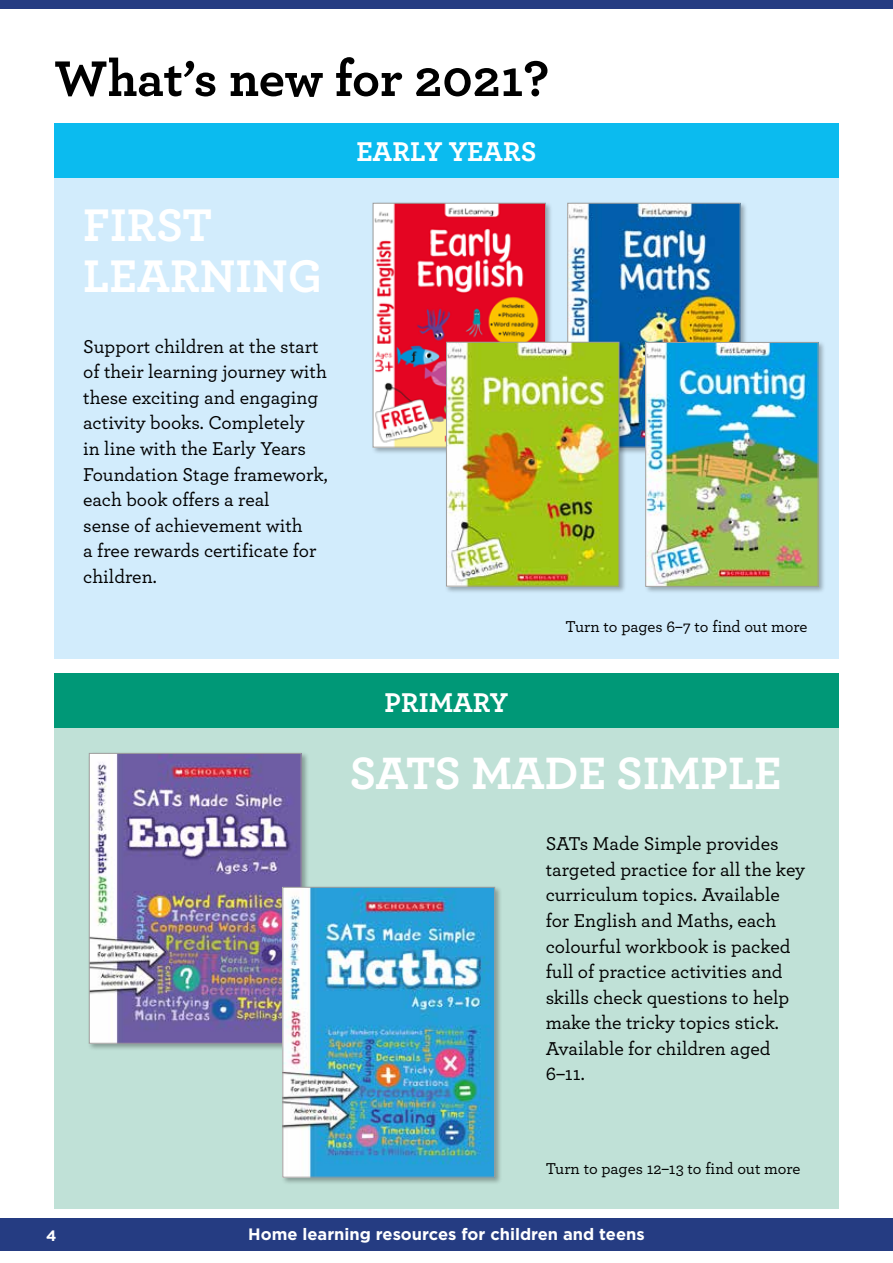
<style>
.page{position:relative;width:893px;height:1263px;background:#fff}
.page>*{position:absolute;margin:0;border:0;box-sizing:border-box;transform-origin:0 0}
.t1{font:700 52.5px "Archer";color:#000}
.t2{font:700 48px/51px "Archer";color:#fff}
.t3{font:700 47.55px "Archer";color:#fff}
.t4{font:700 28.5px "Archer";color:#fff}
.t5{font:500 19.5px/25.5px "Archer";color:#000}
.t6{font:500 16.5px "Archer";color:#000}
.t7{font:700 16.5px "Gotham";color:#fff}
.t8{font:700 15px "Gotham";color:#fff}
</style>
<div class="page">
<div style="left:0;top:1218px;width:893px;height:33px;background:#253c82"></div>
<div style="left:0;top:0;width:893px;height:9px;background:#253c82"></div>
<div style="left:54px;top:123px;width:785px;height:535px;background:#d2ecfc"></div>
<div style="left:54px;top:673px;width:785px;height:536px;background:#c0e1d7"></div>
<div style="left:54px;top:673px;width:785px;height:55px;background:#009877"></div>
<div style="left:54px;top:123px;width:785px;height:54px;background:#0bbbef"></div>
<div style="left:87px;top:751px;width:222px;height:300px;background:#000;opacity:.3"></div>
<img style="left:91px;top:755px;width:208px;height:286px">
<div style="left:89px;top:753px;width:212px;height:290px;border:1px solid #9d9d9c"></div>
<div style="left:281px;top:885px;width:221px;height:300px;background:#000;opacity:.3"></div>
<img style="left:285px;top:889px;width:208px;height:286px">
<div style="left:283px;top:887px;width:212px;height:290px;border:1px solid #9d9d9c"></div>
<div style="left:371px;top:201px;width:182px;height:254px;background:#000;opacity:.3"></div>
<img style="left:375px;top:205px;width:169px;height:240px">
<div style="left:373px;top:203px;width:173px;height:244px;border:1px solid #9d9d9c"></div>
<div style="left:566px;top:201px;width:182px;height:254px;background:#000;opacity:.3"></div>
<img style="left:569px;top:205px;width:169px;height:240px">
<div style="left:567px;top:203px;width:173px;height:244px;border:1px solid #9d9d9c"></div>
<div style="left:644px;top:341px;width:182px;height:253px;background:#000;opacity:.3"></div>
<img style="left:647px;top:344px;width:169px;height:240px">
<div style="left:645px;top:342px;width:173px;height:244px;border:1px solid #9d9d9c"></div>
<div style="left:445px;top:340px;width:182px;height:254px;background:#000;opacity:.3"></div>
<img style="left:448px;top:344px;width:169px;height:240px">
<div style="left:446px;top:342px;width:173px;height:244px;border:1px solid #9d9d9c"></div>
<h1 class="t1" style="left:54px;top:37px;width:497px">What’s new for 2021?</h1>
<h2 class="t2" style="left:83px;top:196px;width:241px">FIRST<br>LEARNING</h2>
<p class="t5" style="left:83px;top:333px;width:246px">Support children at the start of their learning journey with these exciting and engaging activity books. Completely<br>in line with the Early Years<br>Foundation Stage framework, each book offers a real<br>sense of achievement with<br>a free rewards certificate for children.</p>
<h3 class="t4" style="left:356px;top:129px;width:182px">EARLY YEARS</h3>
<h3 class="t4" style="left:385px;top:680px;width:125px">PRIMARY</h3>
<p class="t6" style="left:566px;top:614px;width:244px">Turn to pages 6–7 to find out more</p>
<h3 class="t3" style="left:350px;top:736px;width:433px">SATS MADE SIMPLE</h3>
<p class="t5" style="left:546px;top:830px;width:261px">SATs Made Simple provides targeted practice for all the key curriculum topics. Available for English and Maths, each colourful workbook is packed full of practice activities and skills check questions to help make the tricky topics stick.<br>Available for children aged<br>6–11.</p>
<p class="t6" style="left:546px;top:1157px;width:256px">Turn to pages 12–13 to find out more</p>
<p class="t8" style="left:46px;top:1227px;width:12px">4</p>
<p class="t7" style="left:248px;top:1225px;width:398px">Home learning resources for children and teens</p>
</div>
